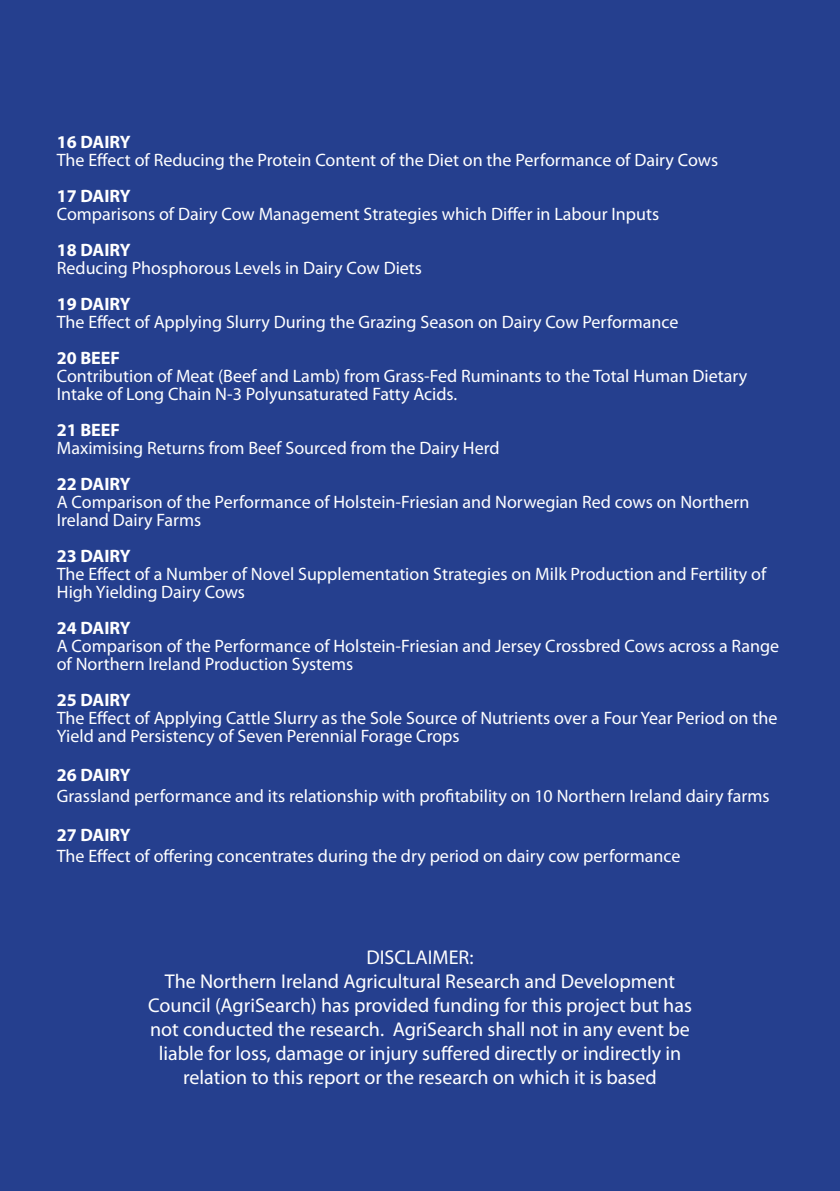
<style>
.page{position:relative;width:840px;height:1191px;background:#fff}
.page>*{position:absolute;margin:0;border:0;box-sizing:border-box;transform-origin:0 0}
.t1{font:20px/24px "Myriad Pro";color:#fff;text-align:center}
.t2{font:18px/18px "Myriad Pro";color:#fff}
.t3{font:700 18px "Myriad Pro";color:#fff}
</style>
<div class="page">
<div style="left:0;top:0;width:839px;height:1191px;background:#253f8e"></div>
<p class="t3" style="left:57px;top:130px;width:75px">16 DAIRY</p>
<p class="t2" style="left:57px;top:151px;width:662px">The Effect of Reducing the Protein Content of the Diet on the Performance of Dairy Cows</p>
<p class="t3" style="left:57px;top:184px;width:75px">17 DAIRY</p>
<p class="t2" style="left:57px;top:205px;width:603px">Comparisons of Dairy Cow Management Strategies which Differ in Labour Inputs</p>
<p class="t3" style="left:57px;top:238px;width:75px">18 DAIRY</p>
<p class="t2" style="left:57px;top:259px;width:366px">Reducing Phosphorous Levels in Dairy Cow Diets</p>
<p class="t3" style="left:57px;top:292px;width:75px">19 DAIRY</p>
<p class="t2" style="left:57px;top:313px;width:623px">The Effect of Applying Slurry During the Grazing Season on Dairy Cow Performance</p>
<p class="t3" style="left:57px;top:346px;width:65px">20 BEEF</p>
<p class="t2" style="left:57px;top:367px;width:691px">Contribution of Meat (Beef and Lamb) from Grass-Fed Ruminants to the Total Human Dietary<br>Intake of Long Chain N-3 Polyunsaturated Fatty Acids.</p>
<p class="t3" style="left:57px;top:418px;width:65px">21 BEEF</p>
<p class="t2" style="left:57px;top:439px;width:444px">Maximising Returns from Beef Sourced from the Dairy Herd</p>
<p class="t3" style="left:57px;top:472px;width:75px">22 DAIRY</p>
<p class="t2" style="left:57px;top:493px;width:693px">A Comparison of the Performance of Holstein-Friesian and Norwegian Red cows on Northern<br>Ireland Dairy Farms</p>
<p class="t3" style="left:57px;top:544px;width:75px">23 DAIRY</p>
<p class="t2" style="left:57px;top:565px;width:710px">The Effect of a Number of Novel Supplementation Strategies on Milk Production and Fertility of<br>High Yielding Dairy Cows</p>
<p class="t3" style="left:57px;top:616px;width:75px">24 DAIRY</p>
<p class="t2" style="left:57px;top:637px;width:723px">A Comparison of the Performance of Holstein-Friesian and Jersey Crossbred Cows across a Range of Northern Ireland Production Systems</p>
<p class="t3" style="left:57px;top:688px;width:75px">25 DAIRY</p>
<p class="t2" style="left:57px;top:709px;width:721px">The Effect of Applying Cattle Slurry as the Sole Source of Nutrients over a Four Year Period on the<br>Yield and Persistency of Seven Perennial Forage Crops</p>
<p class="t3" style="left:57px;top:763px;width:75px">26 DAIRY</p>
<p class="t2" style="left:57px;top:787px;width:713px">Grassland performance and its relationship with profitability on 10 Northern Ireland dairy farms</p>
<p class="t3" style="left:57px;top:823px;width:75px">27 DAIRY</p>
<p class="t2" style="left:57px;top:847px;width:625px">The Effect of offering concentrates during the dry period on dairy cow performance</p>
<p class="t1" style="left:366px;top:944px;width:108px">DISCLAIMER:</p>
<p class="t1" style="left:148px;top:968px;width:545px">The Northern Ireland Agricultural Research and Development Council (AgriSearch) has provided funding for this project but has not conducted the research. AgriSearch shall not in any event be liable for loss, damage or injury suffered directly or indirectly in relation to this report or the research on which it is based</p>
</div>
